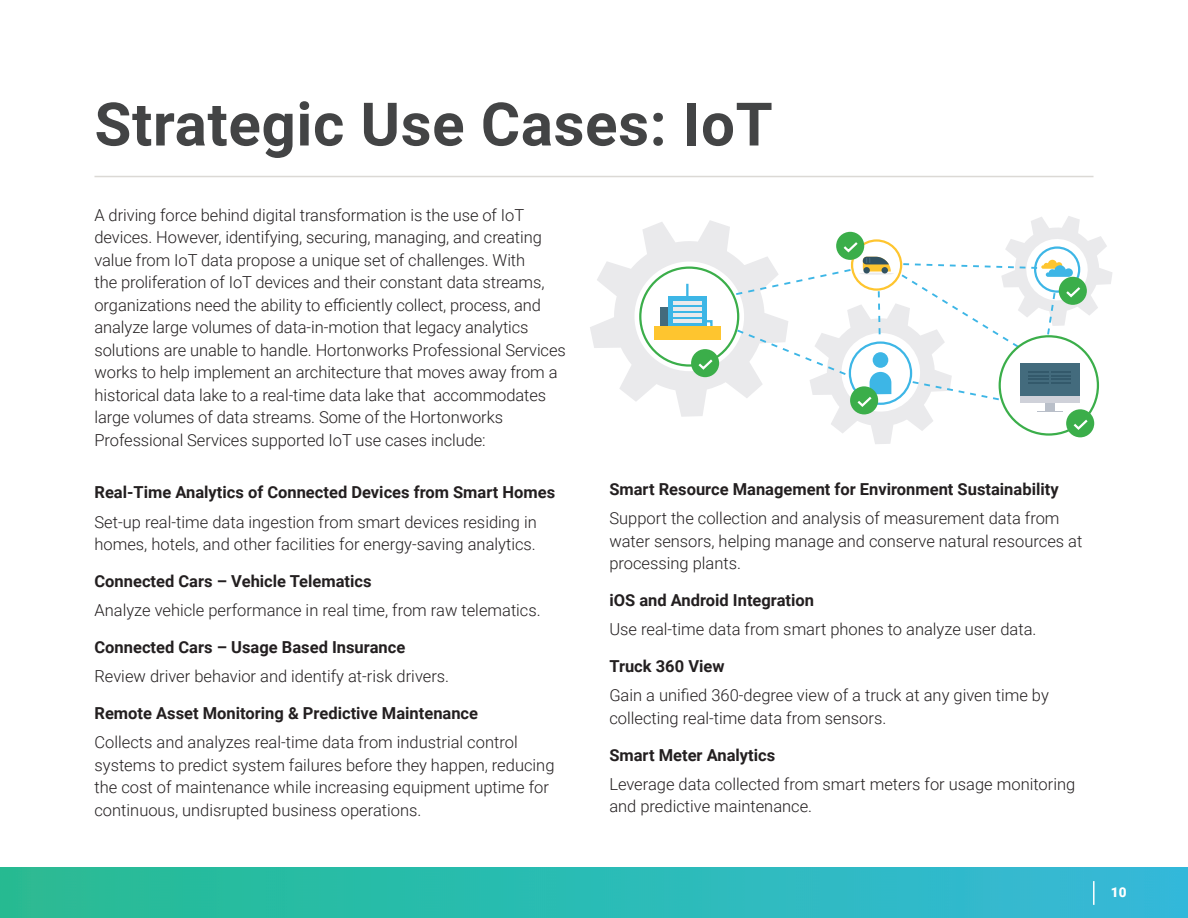
<style>
.page{position:relative;width:1188px;height:918px;background:#fff}
.page>*{position:absolute;margin:0;border:0;box-sizing:border-box;transform-origin:0 0}
.t1{font:700 60px "Roboto";letter-spacing:.01em;color:#434445}
.t2{font:300 16.5px/22.5px "Roboto";color:#231f20}
.t3{font:700 16.5px "Roboto";color:#231f20}
.t4{font:900 13.5px "Roboto";color:#fff}
</style>
<div class="page">
<img style="left:0;top:867px;width:1188px;height:51px">
<hr style="left:1093px;top:881px;width:2px;height:24px;background:#fff">
<hr style="left:94px;top:176px;width:1000px;height:1px;background:#dbd9d5">
<svg style="left:590px;top:216px;width:522px;height:228px"></svg>
<h1 class="t1" style="left:94px;top:82px;width:680px">Strategic Use Cases: IoT</h1>
<p class="t2" style="left:94px;top:203px;width:473px">A driving force behind digital transformation is the use of IoT devices. However, identifying, securing, managing, and creating value from IoT data propose a unique set of challenges. With<br>the proliferation of IoT devices and their constant data streams, organizations need the ability to efficiently collect, process, and analyze large volumes of data-in-motion that legacy analytics solutions are unable to handle. Hortonworks Professional Services works to help implement an architecture that moves away from a historical data lake to a real-time data lake that accommodates large volumes of data streams. Some of the Hortonworks Professional Services supported IoT use cases include:</p>
<p class="t3" style="left:94px;top:481px;width:462px">Real-Time Analytics of Connected Devices from Smart Homes</p>
<p class="t2" style="left:94px;top:510px;width:444px">Set-up real-time data ingestion from smart devices residing in homes, hotels, and other facilities for energy-saving analytics.</p>
<p class="t3" style="left:94px;top:569px;width:279px">Connected Cars – Vehicle Telematics</p>
<p class="t2" style="left:94px;top:598px;width:448px">Analyze vehicle performance in real time, from raw telematics.</p>
<p class="t3" style="left:94px;top:635px;width:312px">Connected Cars – Usage Based Insurance</p>
<p class="t2" style="left:94px;top:664px;width:356px">Review driver behavior and identify at-risk drivers.</p>
<p class="t3" style="left:94px;top:701px;width:385px">Remote Asset Monitoring &amp; Predictive Maintenance</p>
<p class="t2" style="left:94px;top:730px;width:462px">Collects and analyzes real-time data from industrial control systems to predict system failures before they happen, reducing the cost of maintenance while increasing equipment uptime for continuous, undisrupted business operations.</p>
<p class="t3" style="left:609px;top:478px;width:451px">Smart Resource Management for Environment Sustainability</p>
<p class="t2" style="left:609px;top:507px;width:475px">Support the collection and analysis of measurement data from water sensors, helping manage and conserve natural resources at processing plants.</p>
<p class="t3" style="left:609px;top:589px;width:206px">iOS and Android Integration</p>
<p class="t2" style="left:609px;top:618px;width:429px">Use real-time data from smart phones to analyze user data.</p>
<p class="t3" style="left:609px;top:655px;width:117px">Truck 360 View</p>
<p class="t2" style="left:609px;top:684px;width:441px">Gain a unified 360-degree view of a truck at any given time by collecting real-time data from sensors.</p>
<p class="t3" style="left:609px;top:743px;width:167px">Smart Meter Analytics</p>
<p class="t2" style="left:609px;top:772px;width:467px">Leverage data collected from smart meters for usage monitoring and predictive maintenance.</p>
<p class="t4" style="left:1111px;top:883px;width:17px">10</p>
</div>
